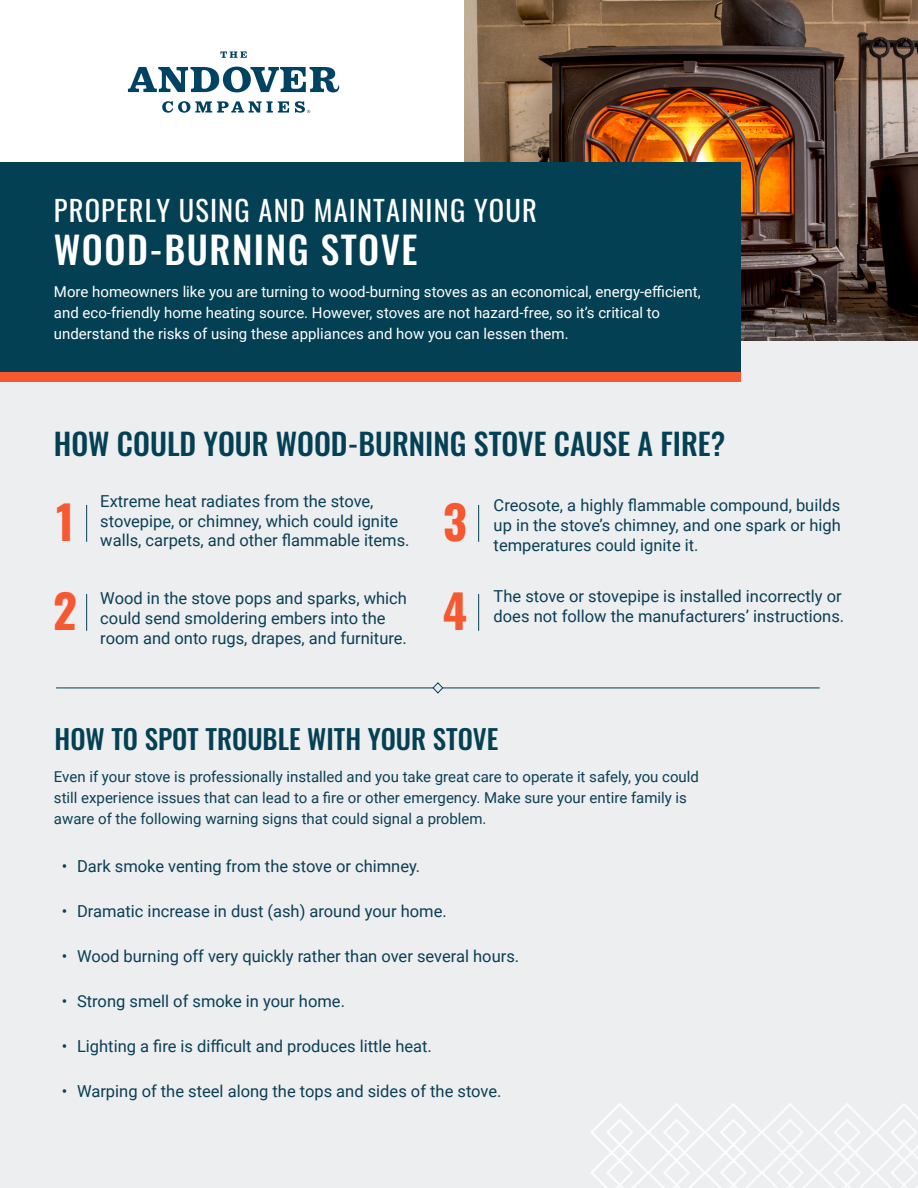
<style>
.page{position:relative;width:918px;height:1188px;background:#fff}
.page>*{position:absolute;margin:0;border:0;box-sizing:border-box;transform-origin:0 0}
.t1{font:700 46.35px "Oswald";color:#f65932}
.t2{font:500 37.5px "Oswald";letter-spacing:.04em;color:#fff}
.t3{font:500 30px "Oswald";color:#044054}
.t4{font:28.5px "Oswald";letter-spacing:.04em;color:#fff}
.t5{font:500 27px "Oswald";color:#044054}
.t6{font:16.5px/20px "Roboto";color:#0b3f54}
.t7{font:15px/21px "Roboto";color:#fff}
.t8{font:15px/21px "Roboto";color:#0b3f54}
</style>
<div class="page">
<div style="left:0;top:333px;width:918px;height:855px;background:#eceeef"></div>
<hr style="left:56px;top:688px;width:764px;height:1px;background:#044054">
<svg style="left:432px;top:682px;width:12px;height:12px"></svg>
<img style="left:591px;top:1103px;width:327px;height:85px">
<hr style="left:478px;top:505px;width:1px;height:37px;background:#044054">
<hr style="left:86px;top:505px;width:1px;height:37px;background:#044054">
<hr style="left:478px;top:594px;width:1px;height:37px;background:#044054">
<hr style="left:86px;top:594px;width:1px;height:37px;background:#044054">
<img style="left:464px;top:0;width:454px;height:341px">
<div style="left:0;top:162px;width:741px;height:213px;background:#044054"></div>
<div style="left:0;top:373px;width:741px;height:9px;background:#f65932"></div>
<svg style="left:220px;top:51px;width:27px;height:7px"></svg>
<svg style="left:162px;top:101px;width:127px;height:12px"></svg>
<svg style="left:128px;top:67px;width:211px;height:25px"></svg>
<svg style="left:295px;top:101px;width:15px;height:12px"></svg>
<p class="t4" style="left:54px;top:185px;width:484px">PROPERLY USING AND MAINTAINING YOUR</p>
<p class="t2" style="left:54px;top:217px;width:365px">WOOD-BURNING STOVE</p>
<p class="t7" style="left:54px;top:281px;width:648px">More homeowners like you are turning to wood-burning stoves as an economical, energy-efficient, and eco-friendly home heating source. However, stoves are not hazard-free, so it’s critical to understand the risks of using these appliances and how you can lessen them.</p>
<p class="t3" style="left:54px;top:417px;width:673px">HOW COULD YOUR WOOD-BURNING STOVE CAUSE A FIRE?</p>
<p class="t6" style="left:100px;top:490px;width:311px">Extreme heat radiates from the stove, stovepipe, or chimney, which could ignite walls, carpets, and other flammable items.</p>
<p class="t6" style="left:494px;top:495px;width:349px;text-align:justify">Creosote, a highly flammable compound, builds up in the stove’s chimney, and one spark or high temperatures could ignite it.</p>
<p class="t6" style="left:100px;top:588px;width:308px">Wood in the stove pops and sparks, which could send smoldering embers into the room and onto rugs, drapes, and furniture.</p>
<p class="t6" style="left:494px;top:585px;width:352px">The stove or stovepipe is installed incorrectly or does not follow the manufacturers’ instructions.</p>
<p class="t1" style="left:56px;top:481px;width:20px">1</p>
<p class="t1" style="left:443px;top:481px;width:25px">3</p>
<p class="t1" style="left:53px;top:570px;width:25px">2</p>
<p class="t1" style="left:443px;top:570px;width:26px">4</p>
<p class="t5" style="left:55px;top:715px;width:445px">HOW TO SPOT TROUBLE WITH YOUR STOVE</p>
<p class="t8" style="left:54px;top:766px;width:647px">Even if your stove is professionally installed and you take great care to operate it safely, you could still experience issues that can lead to a fire or other emergency. Make sure your entire family is aware of the following warning signs that could signal a problem.</p>
<p class="t6" style="left:62px;top:856px;width:360px">• Dark smoke venting from the stove or chimney.</p>
<p class="t6" style="left:62px;top:901px;width:387px">• Dramatic increase in dust (ash) around your home.</p>
<p class="t6" style="left:62px;top:946px;width:459px">• Wood burning off very quickly rather than over several hours.</p>
<p class="t6" style="left:62px;top:991px;width:285px">• Strong smell of smoke in your home.</p>
<p class="t6" style="left:62px;top:1036px;width:372px">• Lighting a fire is difficult and produces little heat.</p>
<p class="t6" style="left:62px;top:1081px;width:441px">• Warping of the steel along the tops and sides of the stove.</p>
</div>
